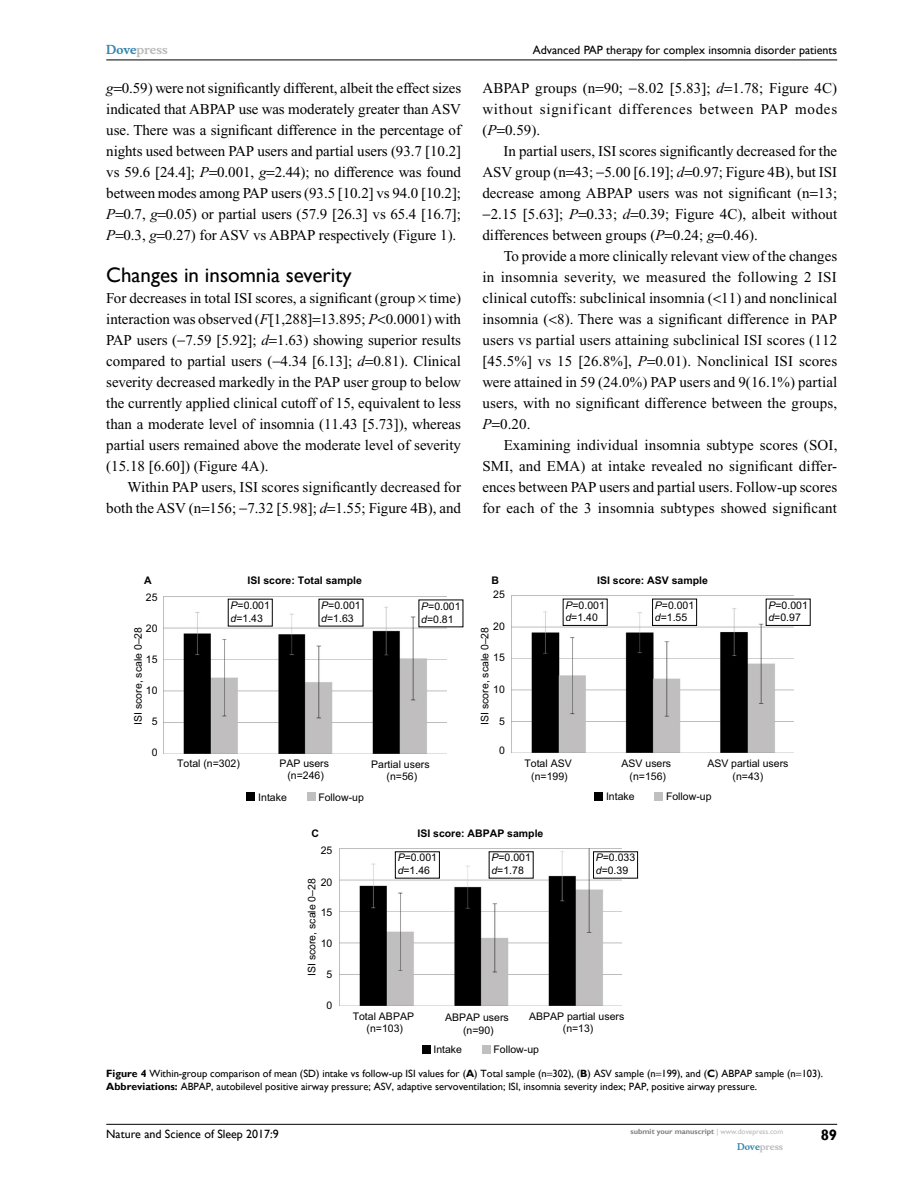
<style>
.page{position:relative;width:918px;height:1188px;background:#fff}
.page>*{position:absolute;margin:0;border:0;box-sizing:border-box;transform-origin:0 0}
.t1{font:21px "Gill Sans";color:#000}
.t2{font:15px/21px "Times New Roman";letter-spacing:.005em;color:#000;text-align:justify}
.t3{font:700 15px "Gill Sans";color:#000}
.t4{font:12px "Gill Sans";color:#000}
.t5{font:700 12px "Musee";color:#b8babc}
.t6{font:10.5px/12.6px "Arial";color:#000}
.t7{font:10.5px/13.5px "Gill Sans";color:#000}
.t8{font:700 10.5px "Arial";color:#000}
.t9{font:700 9px "Musee";color:#b8babc}
.t10{font:700 7.5px "Gill Sans";color:#808285}
.s1{color:#3785ad}
.s2{font-style:italic}
.s3{font-weight:700}
.s4{font-weight:400;color:#b8babc}
</style>
<div class="page">
<hr style="left:106px;top:1124px;width:731px;height:1px;background:#000">
<hr style="left:106px;top:60px;width:731px;height:1px;background:#000">
<img style="left:339px;top:849px;width:283px;height:156px">
<svg style="left:395px;top:851px;width:45px;height:28px"></svg>
<svg style="left:488px;top:851px;width:46px;height:28px"></svg>
<svg style="left:593px;top:851px;width:45px;height:28px"></svg>
<div style="left:422px;top:1045px;width:8px;height:9px;background:#000"></div>
<div style="left:482px;top:1045px;width:9px;height:9px;background:#c0bfbf"></div>
<img style="left:163px;top:597px;width:283px;height:156px">
<img style="left:511px;top:596px;width:283px;height:156px">
<svg style="left:228px;top:598px;width:45px;height:29px"></svg>
<svg style="left:318px;top:598px;width:46px;height:29px"></svg>
<svg style="left:418px;top:599px;width:46px;height:29px"></svg>
<svg style="left:562px;top:598px;width:46px;height:28px"></svg>
<svg style="left:652px;top:598px;width:45px;height:28px"></svg>
<svg style="left:765px;top:598px;width:46px;height:28px"></svg>
<div style="left:247px;top:793px;width:8px;height:8px;background:#000"></div>
<div style="left:307px;top:793px;width:8px;height:8px;background:#c0bfbf"></div>
<div style="left:594px;top:792px;width:9px;height:8px;background:#000"></div>
<div style="left:654px;top:792px;width:9px;height:8px;background:#c0bfbf"></div>
<p class="t5" style="left:106px;top:43px;width:63px"><span class="s1">Dove</span>press</p>
<p class="t2" style="left:106px;top:77px;width:356px"><span class="s2">g</span> 0.59) were not significantly different, albeit the effect sizes indicated that ABPAP use was moderately greater than ASV use. There was a significant difference in the percentage of nights used between PAP users and partial users (93.7 [10.2] vs 59.6 [24.4]; <span class="s2">P</span> 0.001, <span class="s2">g</span> 2.44); no difference was found between modes among PAP users (93.5 [10.2] vs 94.0 [10.2]; <span class="s2">P</span> 0.7, <span class="s2">g</span> 0.05) or partial users (57.9 [26.3] vs 65.4 [16.7]; <span class="s2">P</span> 0.3, <span class="s2">g</span> 0.27) for ASV vs ABPAP respectively (Figure 1).</p>
<h1 class="t1" style="left:106px;top:262px;width:247px">Changes in insomnia severity</h1>
<p class="t2" style="left:106px;top:287px;width:356px">For decreases in total ISI scores, a significant (group time) interaction was observed (<span class="s2">F</span>[1,288] 13.895; <span class="s2">P</span> 0.0001) with PAP users ( 7.59 [5.92]; <span class="s2">d</span> 1.63) showing superior results compared to partial users ( 4.34 [6.13]; <span class="s2">d</span> 0.81). Clinical severity decreased markedly in the PAP user group to below the currently applied clinical cutoff of 15, equivalent to less than a moderate level of insomnia (11.43 [5.73]), whereas partial users remained above the moderate level of severity (15.18 [6.60]) (Figure 4A).</p>
<p class="t2" style="left:106px;top:476px;width:356px;text-align:right">Within PAP users, ISI scores significantly decreased for both the ASV (n 156; 7.32 [5.98]; <span class="s2">d</span> 1.55; Figure 4B), and</p>
<p class="t4" style="left:533px;top:43px;width:306px">Advanced PAP therapy for complex insomnia disorder patients</p>
<p class="t2" style="left:482px;top:77px;width:356px">ABPAP groups (n 90; 8.02 [5.83]; <span class="s2">d</span> 1.78; Figure 4C) without significant differences between PAP modes (<span class="s2">P</span> 0.59).</p>
<p class="t2" style="left:504px;top:140px;width:335px">In partial users, ISI scores significantly decreased for the</p>
<p class="t2" style="left:482px;top:161px;width:356px">ASV group (n 43; 5.00 [6.19]; <span class="s2">d</span> 0.97; Figure 4B), but ISI</p>
<p class="t2" style="left:482px;top:182px;width:356px">decrease among ABPAP users was not significant (n 13;</p>
<p class="t2" style="left:491px;top:203px;width:348px">2.15 [5.63]; <span class="s2">P</span> 0.33; <span class="s2">d</span> 0.39; Figure 4C), albeit without</p>
<p class="t2" style="left:482px;top:224px;width:277px">differences between groups (<span class="s2">P</span> 0.24; <span class="s2">g</span> 0.46).</p>
<p class="t2" style="left:504px;top:245px;width:335px">To provide a more clinically relevant view of the changes</p>
<p class="t2" style="left:482px;top:266px;width:356px">in insomnia severity, we measured the following 2 ISI</p>
<p class="t2" style="left:482px;top:287px;width:356px">clinical cutoffs: subclinical insomnia ( 11) and nonclinical</p>
<p class="t2" style="left:482px;top:308px;width:356px">insomnia ( 8). There was a significant difference in PAP</p>
<p class="t2" style="left:482px;top:329px;width:356px">users vs partial users attaining subclinical ISI scores (112</p>
<p class="t2" style="left:482px;top:350px;width:356px">[45.5%] vs 15 [26.8%], <span class="s2">P</span> 0.01). Nonclinical ISI scores</p>
<p class="t2" style="left:482px;top:371px;width:356px">were attained in 59 (24.0%) PAP users and 9(16.1%) partial</p>
<p class="t2" style="left:482px;top:392px;width:356px">users, with no significant difference between the groups,</p>
<p class="t2" style="left:482px;top:413px;width:50px"><span class="s2">P</span> 0.20.</p>
<p class="t2" style="left:504px;top:434px;width:335px">Examining individual insomnia subtype scores (SOI,</p>
<p class="t2" style="left:482px;top:455px;width:356px">SMI, and EMA) at intake revealed no significant differ-</p>
<p class="t2" style="left:482px;top:476px;width:356px">ences between PAP users and partial users. Follow-up scores</p>
<p class="t2" style="left:482px;top:497px;width:356px">for each of the 3 insomnia subtypes showed significant</p>
<p class="t8" style="left:144px;top:574px;width:9px">A</p>
<p class="t8" style="left:248px;top:574px;width:116px">ISI score: Total sample</p>
<p class="t8" style="left:492px;top:573px;width:9px">B</p>
<p class="t8" style="left:597px;top:573px;width:112px">ISI score: ASV sample</p>
<p class="t6" style="left:493px;top:588px;width:13px">25</p>
<p class="t6" style="left:493px;top:620px;width:13px">20</p>
<p class="t6" style="left:493px;top:651px;width:13px">15</p>
<p class="t6" style="left:493px;top:683px;width:13px">10</p>
<p class="t6" style="left:499px;top:715px;width:7px">5</p>
<p class="t6" style="left:499px;top:744px;width:7px">0</p>
<p class="t6" style="left:146px;top:591px;width:13px">25</p>
<p class="t6" style="left:146px;top:623px;width:13px">20</p>
<p class="t6" style="left:321px;top:599px;width:41px"><span class="s2">P</span>=0.001 <span class="s2">d</span>=1.63</p>
<p class="t6" style="left:655px;top:599px;width:41px"><span class="s2">P</span>=0.001 <span class="s2">d</span>=1.55</p>
<p class="t6" style="left:231px;top:599px;width:41px"><span class="s2">P</span>=0.001 <span class="s2">d</span>=1.43</p>
<p class="t6" style="left:565px;top:599px;width:41px"><span class="s2">P</span>=0.001 <span class="s2">d</span>=1.40</p>
<p class="t6" style="left:421px;top:600px;width:41px"><span class="s2">P</span>=0.001 <span class="s2">d</span>=0.81</p>
<p class="t6" style="left:768px;top:599px;width:41px"><span class="s2">P</span>=0.001 <span class="s2">d</span>=0.97</p>
<p class="t6" style="left:132px;top:725px;width:100px;rotate:-90deg">ISI score, scale 0–28</p>
<p class="t6" style="left:479px;top:725px;width:100px;rotate:-90deg">ISI score, scale 0–28</p>
<p class="t6" style="left:146px;top:653px;width:13px">15</p>
<p class="t6" style="left:146px;top:684px;width:13px">10</p>
<p class="t6" style="left:152px;top:715px;width:7px">5</p>
<p class="t6" style="left:152px;top:746px;width:7px">0</p>
<p class="t6" style="left:177px;top:757px;width:64px">Total (n=302)</p>
<p class="t6" style="left:279px;top:757px;width:51px;text-align:center">PAP users (n=246)</p>
<p class="t6" style="left:371px;top:758px;width:60px;text-align:center">Partial users (n=56)</p>
<p class="t6" style="left:524px;top:757px;width:49px;text-align:center">Total ASV (n=199)</p>
<p class="t6" style="left:622px;top:757px;width:51px;text-align:center">ASV users (n=156)</p>
<p class="t6" style="left:707px;top:757px;width:83px;text-align:center">ASV partial users (n=43)</p>
<p class="t6" style="left:258px;top:791px;width:30px">Intake</p>
<p class="t6" style="left:318px;top:791px;width:47px">Follow-up</p>
<p class="t6" style="left:606px;top:790px;width:30px">Intake</p>
<p class="t6" style="left:666px;top:790px;width:47px">Follow-up</p>
<p class="t8" style="left:312px;top:827px;width:9px">C</p>
<p class="t8" style="left:417px;top:827px;width:128px">ISI score: ABPAP sample</p>
<p class="t6" style="left:321px;top:844px;width:13px">25</p>
<p class="t6" style="left:321px;top:876px;width:13px">20</p>
<p class="t6" style="left:321px;top:907px;width:13px">15</p>
<p class="t6" style="left:321px;top:937px;width:13px">10</p>
<p class="t6" style="left:327px;top:968px;width:7px">5</p>
<p class="t6" style="left:327px;top:999px;width:7px">0</p>
<p class="t6" style="left:433px;top:1043px;width:30px">Intake</p>
<p class="t6" style="left:494px;top:1043px;width:47px">Follow-up</p>
<p class="t6" style="left:398px;top:852px;width:41px"><span class="s2">P</span>=0.001 <span class="s2">d</span>=1.46</p>
<p class="t6" style="left:491px;top:852px;width:41px"><span class="s2">P</span>=0.001 <span class="s2">d</span>=1.78</p>
<p class="t6" style="left:596px;top:852px;width:41px"><span class="s2">P</span>=0.033 <span class="s2">d</span>=0.39</p>
<p class="t6" style="left:306px;top:976px;width:100px;rotate:-90deg">ISI score, scale 0–28</p>
<p class="t6" style="left:353px;top:1010px;width:63px;text-align:center">Total ABPAP (n=103)</p>
<p class="t6" style="left:445px;top:1011px;width:65px;text-align:center">ABPAP users (n=90)</p>
<p class="t6" style="left:529px;top:1010px;width:97px;text-align:center">ABPAP partial users (n=13)</p>
<p class="t7" style="left:106px;top:1067px;width:718px"><span class="s3">Figure 4</span> Within-group comparison of mean (SD) intake vs follow-up ISI values for (<span class="s3">A</span>) Total sample (n 302), (<span class="s3">B</span>) ASV sample (n 199), and (<span class="s3">C</span>) ABPAP sample (n 103).<br><span class="s3">Abbreviations:</span> ABPAP, autobilevel positive airway pressure; ASV, adaptive servoventilation; ISI, insomnia severity index; PAP, positive airway pressure.</p>
<p class="t4" style="left:106px;top:1127px;width:174px">Nature and Science of Sleep 2017:9</p>
<p class="t10" style="left:631px;top:1127px;width:154px">submit your manuscript <span class="s4">| www.dovepress.com</span></p>
<p class="t9" style="left:737px;top:1141px;width:48px"><span class="s1">Dove</span>press</p>
<p class="t3" style="left:821px;top:1126px;width:18px">89</p>
</div>
